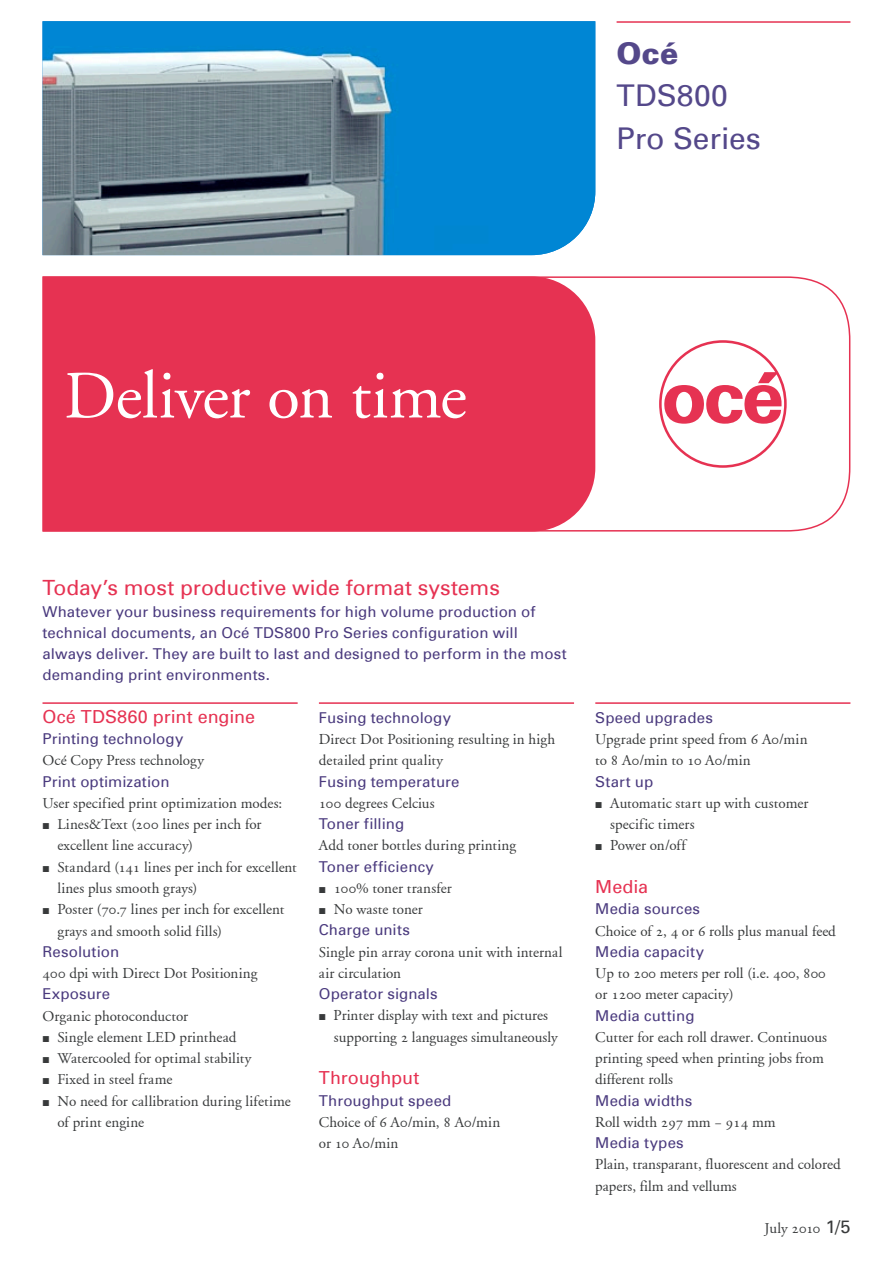
<style>
.page{position:relative;width:893px;height:1263px;background:#fff}
.page>*{position:absolute;margin:0;border:0;box-sizing:border-box;transform-origin:0 0}
.t1{font:67.5px "Oce Garamond";letter-spacing:-.015em;color:#fff}
.t2{font:30px/42.5px "Univers 55";color:#54488a}
.t3{font:900 30px "Univers 75";color:#54488a}
.t4{font:21px "Univers 55";color:#e63252}
.t5{font:18px "Univers 55";color:#e63252}
.t6{font:15px/21.3px "Oce Garamond";color:#383a3b}
.t7{font:15px/21.3px "Univers 55";letter-spacing:.005em;color:#4a3a7e}
.s1{font-family:"Univers 55";font-size:18px}
</style>
<div class="page">
<img style="left:43px;top:21px;width:552px;height:234px">
<svg style="left:42px;top:276px;width:809px;height:256px"></svg>
<hr style="left:617px;top:21px;width:233px;height:2px;background:#e63252">
<svg style="left:659px;top:340px;width:128px;height:128px"></svg>
<hr style="left:43px;top:702px;width:255px;height:2px;background:#e63252">
<hr style="left:319px;top:702px;width:255px;height:2px;background:#e63252">
<hr style="left:595px;top:702px;width:255px;height:2px;background:#e63252">
<h2 class="t3" style="left:617px;top:34px;width:63px">Océ</h2>
<h2 class="t2" style="left:617px;top:74px;width:146px">TDS800<br>Pro Series</h2>
<h1 class="t1" style="left:64px;top:355px;width:404px">Deliver on time</h1>
<h3 class="t4" style="left:43px;top:575px;width:459px">Today’s most productive wide format systems</h3>
<p class="t7" style="left:43px;top:600px;width:526px">Whatever your business requirements for high volume production of technical documents, an Océ TDS800 Pro Series configuration will always deliver. They are built to last and designed to perform in the most demanding print environments.</p>
<p class="t5" style="left:43px;top:705px;width:214px">Océ TDS860 print engine</p>
<p class="t7" style="left:43px;top:728px;width:142px">Printing technology</p>
<p class="t6" style="left:43px;top:750px;width:163px">Océ Copy Press technology</p>
<p class="t7" style="left:43px;top:770px;width:129px">Print optimization</p>
<p class="t6" style="left:43px;top:792px;width:241px">User specified print optimization modes:</p>
<p class="t6" style="left:57px;top:814px;width:206px;text-indent:-15px">• Lines&amp;Text (200 lines per inch for excellent line accuracy)</p>
<p class="t6" style="left:57px;top:856px;width:241px;text-indent:-15px">• Standard (141 lines per inch for excellent lines plus smooth grays)</p>
<p class="t6" style="left:57px;top:899px;width:229px;text-indent:-15px">• Poster (70.7 lines per inch for excellent grays and smooth solid fills)</p>
<p class="t7" style="left:43px;top:940px;width:78px">Resolution</p>
<p class="t6" style="left:43px;top:962px;width:216px">400 dpi with Direct Dot Positioning</p>
<p class="t7" style="left:43px;top:983px;width:69px">Exposure</p>
<p class="t6" style="left:43px;top:1005px;width:147px">Organic photoconductor</p>
<p class="t6" style="left:43px;top:1026px;width:196px">• Single element LED printhead</p>
<p class="t6" style="left:43px;top:1047px;width:210px">• Watercooled for optimal stability</p>
<p class="t6" style="left:43px;top:1069px;width:131px">• Fixed in steel frame</p>
<p class="t6" style="left:57px;top:1090px;width:235px;text-indent:-15px">• No need for callibration during lifetime of print engine</p>
<p class="t7" style="left:319px;top:707px;width:134px">Fusing technology</p>
<p class="t6" style="left:319px;top:729px;width:238px">Direct Dot Positioning resulting in high detailed print quality</p>
<p class="t7" style="left:319px;top:770px;width:142px">Fusing temperature</p>
<p class="t6" style="left:319px;top:792px;width:117px">100 degrees Celcius</p>
<p class="t7" style="left:319px;top:813px;width:87px">Toner filling</p>
<p class="t6" style="left:319px;top:835px;width:199px">Add toner bottles during printing</p>
<p class="t7" style="left:319px;top:855px;width:116px">Toner efficiency</p>
<p class="t6" style="left:319px;top:877px;width:134px">• 100% toner transfer</p>
<p class="t6" style="left:319px;top:899px;width:105px">• No waste toner</p>
<p class="t7" style="left:319px;top:919px;width:92px">Charge units</p>
<p class="t6" style="left:319px;top:941px;width:245px">Single pin array corona unit with internal air circulation</p>
<p class="t7" style="left:319px;top:983px;width:120px">Operator signals</p>
<p class="t6" style="left:334px;top:1005px;width:225px;text-indent:-15px">• Printer display with text and pictures supporting 2 languages simultaneously</p>
<p class="t5" style="left:319px;top:1067px;width:102px">Throughput</p>
<p class="t7" style="left:319px;top:1089px;width:134px">Throughput speed</p>
<p class="t6" style="left:319px;top:1111px;width:183px">Choice of 6 A0/min, 8 A0/min or 10 A0/min</p>
<p class="t7" style="left:595px;top:707px;width:119px">Speed upgrades</p>
<p class="t6" style="left:595px;top:729px;width:214px">Upgrade print speed from 6 A0/min to 8 A0/min to 10 A0/min</p>
<p class="t7" style="left:595px;top:770px;width:59px">Start up</p>
<p class="t6" style="left:610px;top:792px;width:200px;text-indent:-15px">• Automatic start up with customer specific timers</p>
<p class="t6" style="left:595px;top:835px;width:92px">• Power on/off</p>
<p class="t5" style="left:595px;top:875px;width:54px">Media</p>
<p class="t7" style="left:595px;top:898px;width:106px">Media sources</p>
<p class="t6" style="left:595px;top:920px;width:242px">Choice of 2, 4 or 6 rolls plus manual feed</p>
<p class="t7" style="left:595px;top:940px;width:110px">Media capacity</p>
<p class="t6" style="left:595px;top:962px;width:232px">Up to 200 meters per roll (i.e. 400, 800 or 1200 meter capacity)</p>
<p class="t7" style="left:595px;top:1004px;width:101px">Media cutting</p>
<p class="t6" style="left:595px;top:1026px;width:233px">Cutter for each roll drawer. Continuous printing speed when printing jobs from different rolls</p>
<p class="t7" style="left:595px;top:1089px;width:99px">Media widths</p>
<p class="t6" style="left:595px;top:1111px;width:182px">Roll width 297 mm – 914 mm</p>
<p class="t7" style="left:595px;top:1132px;width:90px">Media types</p>
<p class="t6" style="left:595px;top:1154px;width:247px">Plain, transparant, fluorescent and colored papers, film and vellums</p>
<p class="t6" style="left:764px;top:1218px;width:87px">July 2010 <span class="s1">1/5</span></p>
</div>
